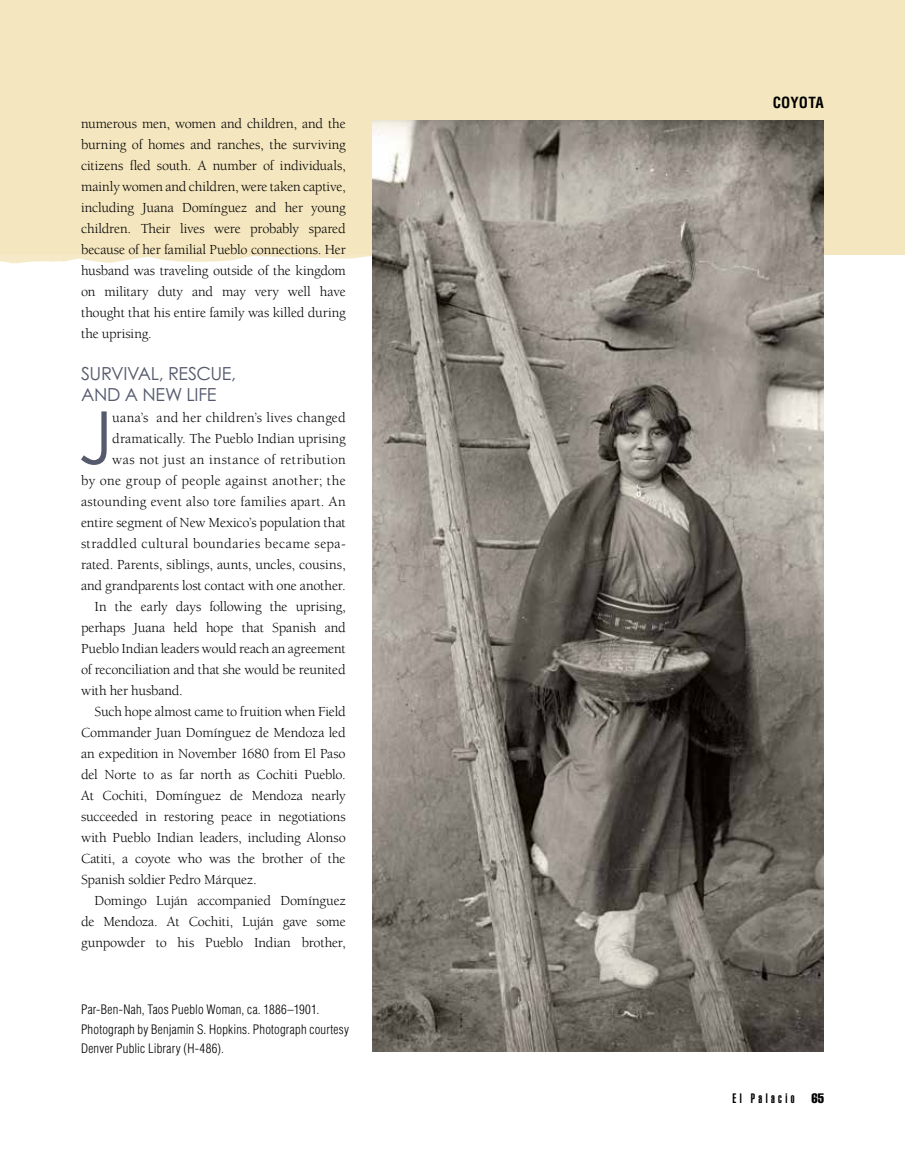
<style>
.page{position:relative;width:905px;height:1175px;background:#fff}
.page>*{position:absolute;margin:0;border:0;box-sizing:border-box;transform-origin:0 0}
.t1{font:72.75px "Century Gothic";color:#555a6d}
.t2{font:18px/21px "Century Gothic";letter-spacing:-.02em;color:#555a6d}
.t3{font:700 condensed 15px "Helvetica";color:#000}
.t4{font:14.25px/21px "Berkeley";letter-spacing:-.005em;color:#000;text-align:justify}
.t5{font:14.25px "Berkeley";letter-spacing:.02em;color:#000}
.t6{font:14.25px "Berkeley";letter-spacing:.03em;color:#000}
.t7{font:14.25px "Berkeley";letter-spacing:.015em;color:#000}
.t8{font:900 extra-condensed 13.5px "Helvetica";letter-spacing:.25em;color:#000}
.t9{font:extra-condensed 13.5px "Helvetica";color:#000}
.t10{font:300 condensed 12.75px/19.5px "Helvetica";letter-spacing:.02em;color:#000}
</style>
<div class="page">
<div style="left:0;top:0;width:904px;height:255px;background:#f4e6be"></div>
<svg style="left:0;top:234px;width:373px;height:34px"></svg>
<img style="left:373px;top:120px;width:451px;height:931px">
<p class="t4" style="left:81px;top:113px;width:266px">numerous men, women and children, and the burning of homes and ranches, the surviving citizens fled south. A number of individuals, mainly women and children, were taken captive, including Juana Domínguez and her young children. Their lives were probably spared because of her familial Pueblo connections. Her husband was traveling outside of the kingdom on military duty and may very well have thought that his entire family was killed during the uprising.</p>
<p class="t2" style="left:81px;top:362px;width:157px">SURVIVAL, RESCUE,<br>AND A NEW LIFE</p>
<h1 class="t1" style="left:78px;top:393px;width:37px">J</h1>
<p class="t7" style="left:112px;top:410px;width:235px">uana’s and her children’s lives changed</p>
<p class="t4" style="left:112px;top:428px;width:235px">dramatically. The Pueblo Indian uprising</p>
<p class="t6" style="left:112px;top:452px;width:235px">was not just an instance of retribution</p>
<p class="t5" style="left:81px;top:473px;width:266px">by one group of people against another; the</p>
<p class="t5" style="left:81px;top:494px;width:266px">astounding event also tore families apart. An</p>
<p class="t4" style="left:81px;top:512px;width:266px">entire segment of New Mexico’s population that</p>
<p class="t6" style="left:81px;top:536px;width:266px">straddled cultural boundaries became sepa-</p>
<p class="t4" style="left:81px;top:554px;width:266px">rated. Parents, siblings, aunts, uncles, cousins,</p>
<p class="t4" style="left:81px;top:575px;width:266px">and grandparents lost contact with one another.</p>
<p class="t4" style="left:94px;top:596px;width:253px">In the early days following the uprising,</p>
<p class="t4" style="left:81px;top:617px;width:266px">perhaps Juana held hope that Spanish and</p>
<p class="t4" style="left:81px;top:638px;width:266px">Pueblo Indian leaders would reach an agreement</p>
<p class="t4" style="left:81px;top:659px;width:266px">of reconciliation and that she would be reunited</p>
<p class="t4" style="left:81px;top:680px;width:103px">with her husband.</p>
<p class="t4" style="left:94px;top:701px;width:253px">Such hope almost came to fruition when Field</p>
<p class="t4" style="left:81px;top:722px;width:266px">Commander Juan Domínguez de Mendoza led</p>
<p class="t4" style="left:81px;top:743px;width:266px">an expedition in November 1680 from El Paso</p>
<p class="t4" style="left:81px;top:764px;width:266px">del Norte to as far north as Cochiti Pueblo.</p>
<p class="t4" style="left:81px;top:785px;width:266px">At Cochiti, Domínguez de Mendoza nearly</p>
<p class="t4" style="left:81px;top:806px;width:266px">succeeded in restoring peace in negotiations</p>
<p class="t4" style="left:81px;top:827px;width:266px">with Pueblo Indian leaders, including Alonso</p>
<p class="t4" style="left:81px;top:848px;width:266px">Catiti, a coyote who was the brother of the</p>
<p class="t4" style="left:81px;top:869px;width:177px">Spanish soldier Pedro Márquez.</p>
<p class="t4" style="left:94px;top:890px;width:253px">Domingo Luján accompanied Domínguez</p>
<p class="t4" style="left:81px;top:911px;width:266px">de Mendoza. At Cochiti, Luján gave some</p>
<p class="t4" style="left:81px;top:932px;width:266px">gunpowder to his Pueblo Indian brother,</p>
<p class="t10" style="left:81px;top:1000px;width:269px">Par-Ben-Nah, Taos Pueblo Woman, ca. 1886–1901.<br>Photograph by Benjamin S. Hopkins. Photograph courtesy<br>Denver Public Library (H-486).</p>
<p class="t3" style="left:772px;top:93px;width:53px">COYOTA</p>
<p class="t8" style="left:732px;top:1090px;width:63px">El Palacio</p>
<p class="t9" style="left:811px;top:1089px;width:14px">65</p>
</div>
